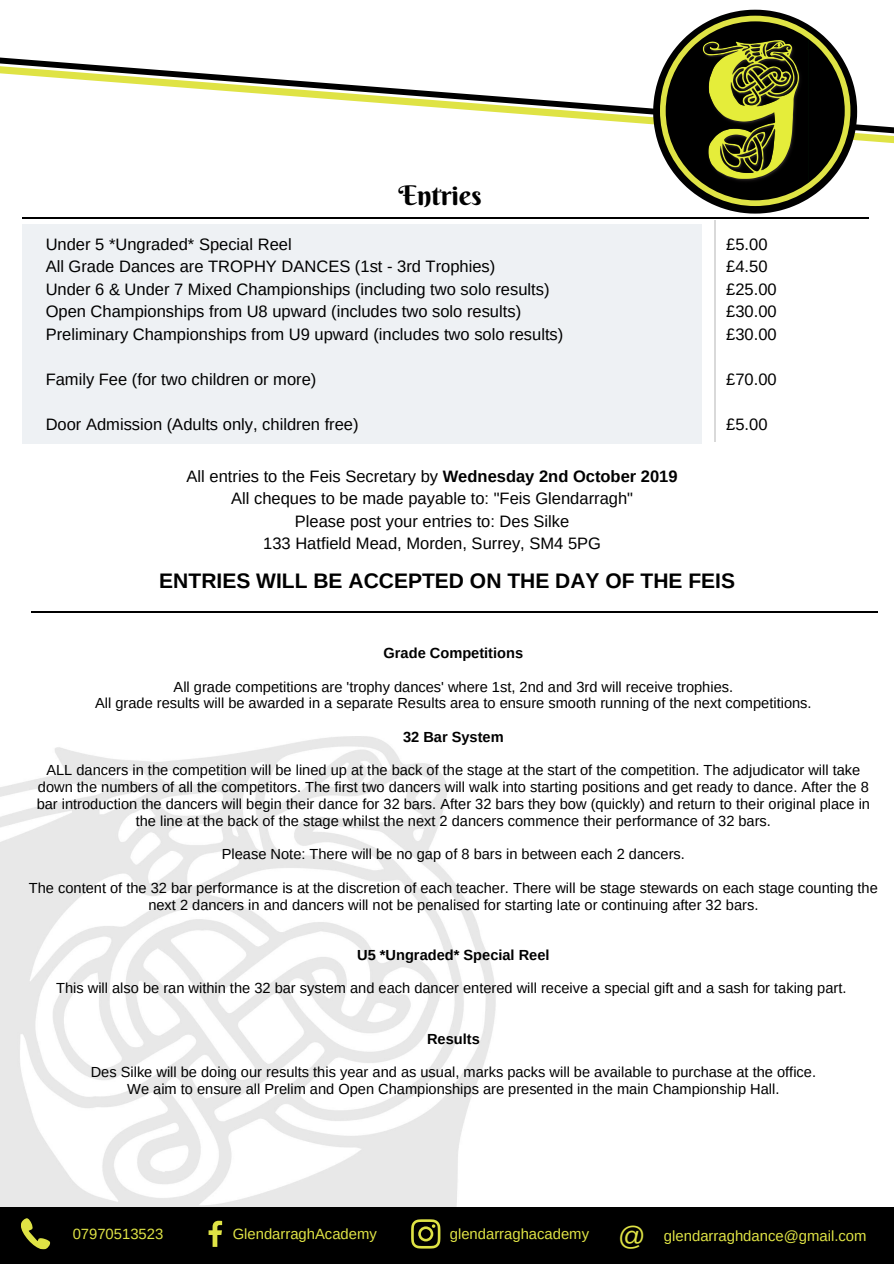
<style>
.page{position:relative;width:894px;height:1264px;background:#fff}
.page>*{position:absolute;margin:0;border:0;box-sizing:border-box;transform-origin:0 0}
.t1{font:27px "Berkshire Swash";color:#000}
.t2{font:700 21px "Arimo";color:#000}
.t3{font:16.5px/22.5px "Arimo";color:#000}
.t4{font:14.85px "Arimo";color:#dfe345}
.t5{font:14.55px/16.8px "Arimo";color:#000;text-align:center}
.t6{font:700 14.55px "Arimo";color:#000}
.s1{font-weight:700}
.s2{font-size:27px}
</style>
<div class="page">
<img style="left:0;top:736px;width:496px;height:471px">
<div style="left:0;top:1207px;width:893px;height:56px;background:#000"></div>
<svg style="left:208px;top:1220px;width:15px;height:27px"></svg>
<svg style="left:411px;top:1219px;width:29px;height:29px"></svg>
<svg style="left:21px;top:1218px;width:30px;height:31px"></svg>
<svg style="left:0;top:57px;width:893px;height:86px"></svg>
<svg style="left:653px;top:10px;width:203px;height:203px"></svg>
<div style="left:22px;top:224px;width:679px;height:220px;background:#eef1f4"></div>
<hr style="left:22px;top:217px;width:846px;height:1px;background:#000">
<hr style="left:713px;top:220px;width:2px;height:221px;background:#d9d9d9">
<hr style="left:31px;top:611px;width:846px;height:1px;background:#000">
<h1 class="t1" style="left:398px;top:179px;width:85px">Entries</h1>
<p class="t3" style="left:46px;top:233px;width:519px">Under 5 *Ungraded* Special Reel<br>All Grade Dances are TROPHY DANCES (1st - 3rd Trophies)<br>Under 6 &amp; Under 7 Mixed Championships (including two solo results)<br>Open Championships from U8 upward (includes two solo results)<br>Preliminary Championships from U9 upward (includes two solo results)</p>
<p class="t3" style="left:46px;top:368px;width:272px">Family Fee (for two children or more)</p>
<p class="t3" style="left:46px;top:413px;width:314px">Door Admission (Adults only, children free)</p>
<p class="t3" style="left:186px;top:464px;width:492px;text-align:center">All entries to the Feis Secretary by <span class="s1">Wednesday 2nd October 2019<br></span>All cheques to be made payable to: "Feis Glendarragh"<br>Please post your entries to: Des Silke<br>133 Hatfield Mead, Morden, Surrey, SM4 5PG</p>
<p class="t3" style="left:726px;top:233px;width:52px">£5.00 £4.50 £25.00 £30.00 £30.00</p>
<p class="t3" style="left:726px;top:368px;width:52px">£70.00</p>
<p class="t3" style="left:726px;top:413px;width:43px">£5.00</p>
<h2 class="t2" style="left:159px;top:568px;width:577px">ENTRIES WILL BE ACCEPTED ON THE DAY OF THE FEIS</h2>
<p class="t6" style="left:383px;top:645px;width:141px">Grade Competitions</p>
<p class="t5" style="left:95px;top:678px;width:717px">All grade competitions are 'trophy dances' where 1st, 2nd and 3rd will receive trophies.<br>All grade results will be awarded in a separate Results area to ensure smooth running of the next competitions.</p>
<p class="t6" style="left:403px;top:728px;width:102px">32 Bar System</p>
<p class="t5" style="left:37px;top:762px;width:834px">ALL dancers in the competition will be lined up at the back of the stage at the start of the competition. The adjudicator will take down the numbers of all the competitors. The first two dancers will walk into starting positions and get ready to dance. After the 8 bar introduction the dancers will begin their dance for 32 bars. After 32 bars they bow (quickly) and return to their original place in the line at the back of the stage whilst the next 2 dancers commence their performance of 32 bars.</p>
<p class="t5" style="left:222px;top:845px;width:464px">Please Note: There will be no gap of 8 bars in between each 2 dancers.</p>
<p class="t5" style="left:29px;top:879px;width:850px">The content of the 32 bar performance is at the discretion of each teacher. There will be stage stewards on each stage counting the next 2 dancers in and dancers will not be penalised for starting late or continuing after 32 bars.</p>
<p class="t6" style="left:357px;top:946px;width:194px">U5 *Ungraded* Special Reel</p>
<p class="t5" style="left:56px;top:979px;width:791px">This will also be ran within the 32 bar system and each dancer entered will receive a special gift and a sash for taking part.</p>
<p class="t6" style="left:427px;top:1030px;width:54px">Results</p>
<p class="t5" style="left:91px;top:1063px;width:726px">Des Silke will be doing our results this year and as usual, marks packs will be available to purchase at the office.<br>We aim to ensure all Prelim and Open Championships are presented in the main Championship Hall.</p>
<p class="t4" style="left:73px;top:1225px;width:92px">07970513523</p>
<p class="t4" style="left:233px;top:1225px;width:146px">GlendarraghAcademy</p>
<p class="t4" style="left:449px;top:1227px;width:418px">glendarraghacademy <span class="s2">@</span> glendarraghdance@gmail.com</p>
</div>
